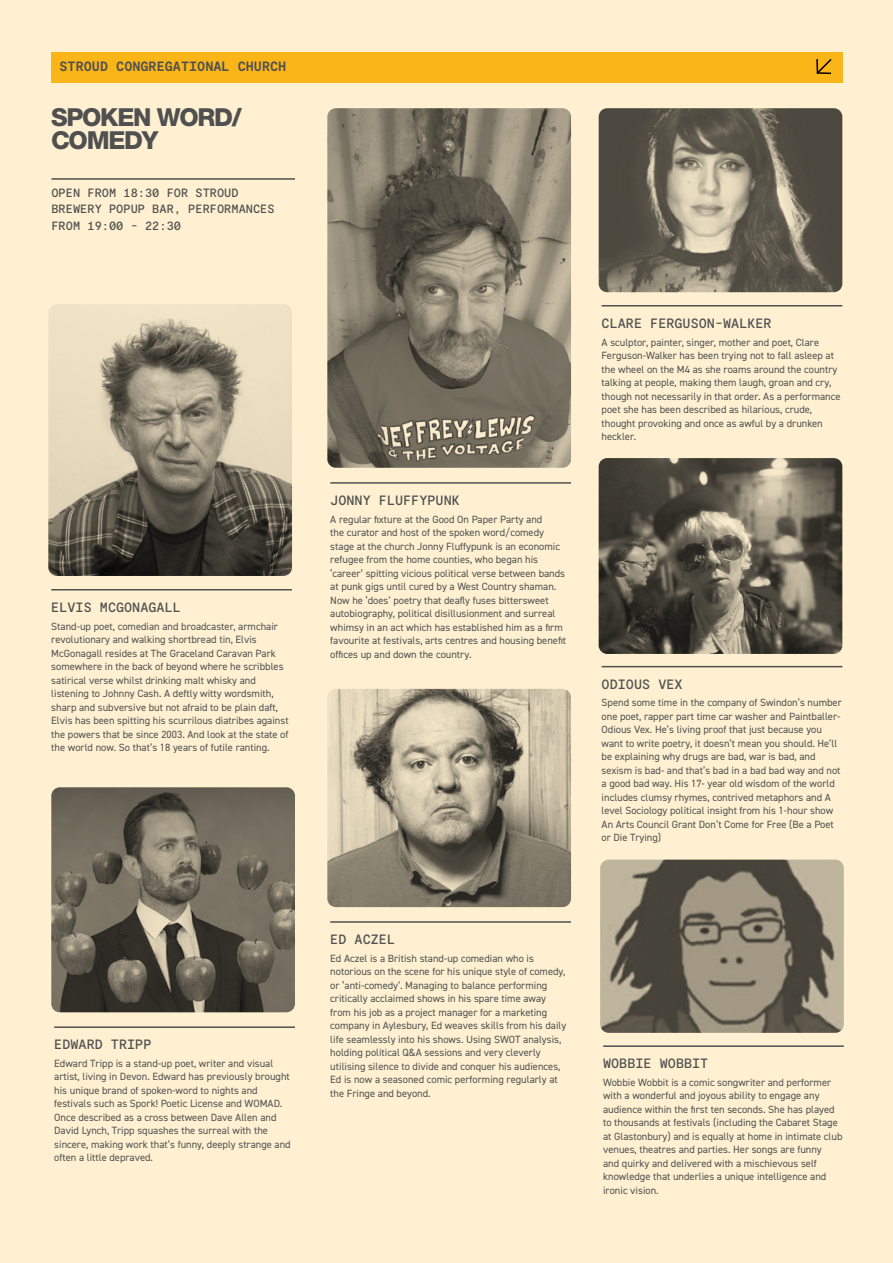
<style>
.page{position:relative;width:893px;height:1263px;background:#fef0d1}
.page>*{position:absolute;margin:0;border:0;box-sizing:border-box;transform-origin:0 0}
.t1{font:800 24.75px/23.7px "Helvetica Neue CE";letter-spacing:-.05em;color:#505050}
.t2{font:13.5px "Moderat Mono Medium";color:#505050}
.t3{font:13.5px "Moderat Mono Bold";color:#505050}
.t4{font:12px/16.5px "Moderat Mono Medium";color:#505050}
.t5{font:10.5px/13.5px "DIN2014";color:#505050}
</style>
<div class="page">
<img style="left:327px;top:108px;width:244px;height:360px">
<img style="left:599px;top:458px;width:243px;height:196px">
<img style="left:599px;top:108px;width:243px;height:184px">
<img style="left:600px;top:859px;width:244px;height:174px">
<img style="left:327px;top:689px;width:244px;height:218px">
<img style="left:48px;top:304px;width:244px;height:272px">
<img style="left:51px;top:787px;width:244px;height:225px">
<hr style="left:330px;top:482px;width:241px;height:2px;background:#505050">
<hr style="left:602px;top:666px;width:240px;height:1px;background:#505050">
<hr style="left:602px;top:305px;width:240px;height:1px;background:#505050">
<hr style="left:603px;top:1045px;width:241px;height:2px;background:#505050">
<hr style="left:330px;top:921px;width:241px;height:2px;background:#505050">
<hr style="left:51px;top:589px;width:241px;height:1px;background:#505050">
<hr style="left:54px;top:1026px;width:241px;height:2px;background:#505050">
<div style="left:51px;top:52px;width:791px;height:31px;background:#fab519"></div>
<hr style="left:51px;top:178px;width:244px;height:2px;background:#505050">
<svg style="left:816px;top:59px;width:16px;height:16px"></svg>
<p class="t3" style="left:60px;top:59px;width:228px">STROUD CONGREGATIONAL CHURCH</p>
<h1 class="t1" style="left:51px;top:105px;width:192px">SPOKEN WORD/<br>COMEDY</h1>
<p class="t4" style="left:51px;top:185px;width:225px">OPEN FROM 18:30 FOR STROUD<br>BREWERY POPUP BAR, PERFORMANCES<br>FROM 19:00 - 22:30</p>
<p class="t2" style="left:51px;top:599px;width:131px">ELVIS MCGONAGALL</p>
<p class="t5" style="left:51px;top:619px;width:239px">Stand-up poet, comedian and broadcaster, armchair revolutionary and walking shortbread tin, Elvis McGonagall resides at The Graceland Caravan Park somewhere in the back of beyond where he scribbles satirical verse whilst drinking malt whisky and listening to Johnny Cash. A deftly witty wordsmith, sharp and subversive but not afraid to be plain daft, Elvis has been spitting his scurrilous diatribes against the powers that be since 2003. And look at the state of the world now. So that’s 18 years of futile ranting.</p>
<p class="t2" style="left:54px;top:1036px;width:99px">EDWARD TRIPP</p>
<p class="t5" style="left:54px;top:1056px;width:238px">Edward Tripp is a stand-up poet, writer and visual artist, living in Devon. Edward has previously brought his unique brand of spoken-word to nights and festivals such as Spork! Poetic License and WOMAD.<br>Once described as a cross between Dave Allen and David Lynch, Tripp squashes the surreal with the sincere, making work that’s funny, deeply strange and often a little depraved.</p>
<p class="t2" style="left:330px;top:492px;width:131px">JONNY FLUFFYPUNK</p>
<p class="t5" style="left:330px;top:512px;width:237px">A regular fixture at the Good On Paper Party and<br>the curator and host of the spoken word/comedy stage at the church Jonny Fluffypunk is an economic refugee from the home counties, who began his ‘career’ spitting vicious political verse between bands at punk gigs until cured by a West Country shaman.<br>Now he ‘does’ poetry that deafly fuses bittersweet autobiography, political disillusionment and surreal whimsy in an act which has established him as a firm favourite at festivals, arts centres and housing benefit offices up and down the country.</p>
<p class="t2" style="left:602px;top:315px;width:172px">CLARE FERGUSON-WALKER</p>
<p class="t5" style="left:602px;top:335px;width:240px">A sculptor, painter, singer, mother and poet, Clare Ferguson-Walker has been trying not to fall asleep at the wheel on the M4 as she roams around the country talking at people, making them laugh, groan and cry, though not necessarily in that order. As a performance poet she has been described as hilarious, crude, thought provoking and once as awful by a drunken heckler.</p>
<p class="t2" style="left:602px;top:676px;width:82px">ODIOUS VEX</p>
<p class="t5" style="left:602px;top:696px;width:242px">Spend some time in the company of Swindon’s number one poet, rapper part time car washer and Paintballer-Odious Vex. He’s living proof that just because you want to write poetry, it doesn’t mean you should. He’ll be explaining why drugs are bad, war is bad, and sexism is bad- and that’s bad in a bad bad way and not a good bad way. His 17- year old wisdom of the world includes clumsy rhymes, contrived metaphors and A level Sociology political insight from his 1-hour show An Arts Council Grant Don’t Come for Free (Be a Poet or Die Trying)</p>
<p class="t2" style="left:330px;top:931px;width:66px">ED ACZEL</p>
<p class="t5" style="left:330px;top:951px;width:238px">Ed Aczel is a British stand-up comedian who is notorious on the scene for his unique style of comedy, or ‘anti-comedy’. Managing to balance performing critically acclaimed shows in his spare time away from his job as a project manager for a marketing company in Aylesbury, Ed weaves skills from his daily life seamlessly into his shows. Using SWOT analysis, holding political Q&amp;A sessions and very cleverly utilising silence to divide and conquer his audiences, Ed is now a seasoned comic performing regularly at the Fringe and beyond.</p>
<p class="t2" style="left:603px;top:1055px;width:107px">WOBBIE WOBBIT</p>
<p class="t5" style="left:603px;top:1075px;width:241px">Wobbie Wobbit is a comic songwriter and performer with a wonderful and joyous ability to engage any audience within the first ten seconds. She has played to thousands at festivals (including the Cabaret Stage at Glastonbury) and is equally at home in intimate club venues, theatres and parties. Her songs are funny<br>and quirky and delivered with a mischievous self knowledge that underlies a unique intelligence and ironic vision.</p>
</div>
